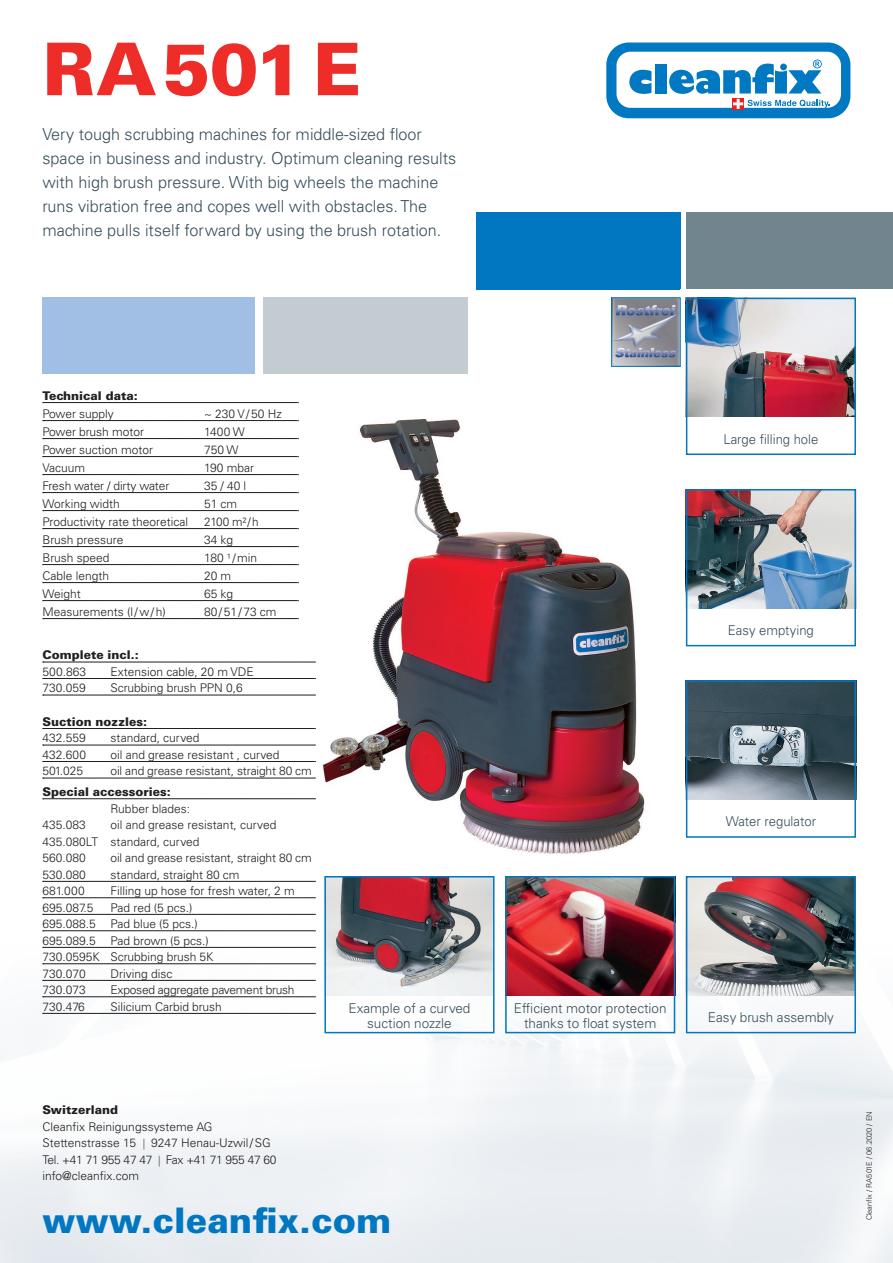
<style>
.page{position:relative;width:893px;height:1263px;background:#fff}
.page>*{position:absolute;margin:0;border:0;box-sizing:border-box;transform-origin:0 0}
.t1{font:900 72.75px "Univers LT Std";letter-spacing:.015em;color:#ee2d28}
.t2{font:900 35.25px "Univers LT Std";color:#0077c0}
.t3{font:300 16.5px/24px "Univers LT Std";color:#364d59}
.t4{font:300 13.5px/15px "Univers LT Std";color:#364d59;text-align:center}
.t5{font:300 12px/16.5px "Univers LT Std";color:#231f20}
.t6{font:900 12px "Univers LT Std";color:#231f20}
.t7{font:300 12px "Univers LT Std";letter-spacing:-.02em;color:#231f20}
.t8{font:300 7.5px "Univers LT Std";color:#231f20}
</style>
<div class="page">
<img style="left:0;top:763px;width:893px;height:500px">
<svg style="left:606px;top:43px;width:244px;height:75px"></svg>
<img style="left:689px;top:879px;width:164px;height:116px">
<img style="left:689px;top:301px;width:164px;height:115px">
<img style="left:689px;top:492px;width:164px;height:116px">
<img style="left:689px;top:683px;width:164px;height:116px">
<img style="left:508px;top:879px;width:164px;height:116px">
<img style="left:613px;top:300px;width:65px;height:65px">
<div style="left:611px;top:298px;width:69px;height:69px;border:1px solid #0077c0"></div>
<div style="left:686px;top:680px;width:170px;height:158px;border:2px solid #0077c0"></div>
<img style="left:327px;top:879px;width:165px;height:116px">
<div style="left:324px;top:876px;width:171px;height:157px;border:2px solid #0077c0"></div>
<div style="left:505px;top:876px;width:170px;height:157px;border:2px solid #0077c0"></div>
<div style="left:686px;top:876px;width:170px;height:157px;border:2px solid #0077c0"></div>
<div style="left:686px;top:298px;width:170px;height:157px;border:2px solid #0077c0"></div>
<div style="left:686px;top:489px;width:170px;height:157px;border:2px solid #0077c0"></div>
<div style="left:476px;top:213px;width:204px;height:76px;background:#0077c0"></div>
<div style="left:686px;top:213px;width:207px;height:76px;background:#71858e"></div>
<div style="left:43px;top:298px;width:212px;height:76px;background:#a1bfe4"></div>
<div style="left:264px;top:298px;width:204px;height:76px;background:#c3ccd1"></div>
<img style="left:320px;top:418px;width:329px;height:441px">
<svg style="left:43px;top:402px;width:255px;height:1px"></svg>
<svg style="left:43px;top:420px;width:255px;height:1px"></svg>
<svg style="left:43px;top:438px;width:255px;height:1px"></svg>
<svg style="left:43px;top:456px;width:255px;height:1px"></svg>
<svg style="left:43px;top:474px;width:255px;height:1px"></svg>
<svg style="left:43px;top:492px;width:255px;height:1px"></svg>
<svg style="left:43px;top:510px;width:255px;height:1px"></svg>
<svg style="left:43px;top:528px;width:255px;height:1px"></svg>
<svg style="left:43px;top:546px;width:255px;height:1px"></svg>
<svg style="left:43px;top:564px;width:255px;height:1px"></svg>
<svg style="left:43px;top:582px;width:255px;height:1px"></svg>
<svg style="left:43px;top:600px;width:255px;height:1px"></svg>
<svg style="left:43px;top:618px;width:255px;height:1px"></svg>
<svg style="left:43px;top:662px;width:272px;height:1px"></svg>
<svg style="left:43px;top:678px;width:272px;height:1px"></svg>
<svg style="left:43px;top:695px;width:272px;height:1px"></svg>
<svg style="left:43px;top:728px;width:272px;height:1px"></svg>
<svg style="left:43px;top:745px;width:272px;height:1px"></svg>
<svg style="left:43px;top:761px;width:272px;height:1px"></svg>
<svg style="left:43px;top:778px;width:272px;height:1px"></svg>
<svg style="left:43px;top:798px;width:272px;height:1px"></svg>
<svg style="left:43px;top:881px;width:272px;height:1px"></svg>
<svg style="left:43px;top:897px;width:272px;height:1px"></svg>
<svg style="left:43px;top:914px;width:272px;height:1px"></svg>
<svg style="left:43px;top:930px;width:272px;height:1px"></svg>
<svg style="left:43px;top:947px;width:272px;height:1px"></svg>
<svg style="left:43px;top:963px;width:272px;height:1px"></svg>
<svg style="left:43px;top:980px;width:272px;height:1px"></svg>
<svg style="left:43px;top:996px;width:272px;height:1px"></svg>
<svg style="left:43px;top:1013px;width:272px;height:1px"></svg>
<h1 class="t1" style="left:43px;top:23px;width:320px">RA501E</h1>
<p class="t3" style="left:43px;top:122px;width:415px">Very tough scrubbing machines for middle-sized floor space in business and industry. Optimum cleaning results with high brush pressure. With big wheels the machine runs vibration free and copes well with obstacles. The machine pulls itself forward by using the brush rotation.</p>
<p class="t6" style="left:43px;top:388px;width:97px">Technical data:</p>
<p class="t5" style="left:43px;top:405px;width:73px">Power supply</p>
<p class="t5" style="left:204px;top:405px;width:79px">~ 230 V/50 Hz</p>
<p class="t5" style="left:43px;top:423px;width:103px">Power brush motor</p>
<p class="t5" style="left:204px;top:423px;width:42px">1400 W</p>
<p class="t5" style="left:43px;top:441px;width:112px">Power suction motor</p>
<p class="t5" style="left:204px;top:441px;width:36px">750 W</p>
<p class="t5" style="left:43px;top:459px;width:44px">Vacuum</p>
<p class="t5" style="left:204px;top:459px;width:51px">190 mbar</p>
<p class="t5" style="left:43px;top:477px;width:128px">Fresh water / dirty water</p>
<p class="t5" style="left:204px;top:477px;width:44px">35 / 40 l</p>
<p class="t5" style="left:43px;top:495px;width:79px">Working width</p>
<p class="t5" style="left:204px;top:495px;width:35px">51 cm</p>
<p class="t5" style="left:43px;top:513px;width:147px">Productivity rate theoretical</p>
<p class="t5" style="left:204px;top:513px;width:56px">2100 m²/h</p>
<p class="t5" style="left:43px;top:531px;width:82px">Brush pressure</p>
<p class="t5" style="left:204px;top:531px;width:30px">34 kg</p>
<p class="t5" style="left:43px;top:549px;width:68px">Brush speed</p>
<p class="t5" style="left:204px;top:549px;width:55px">180 ¹/min</p>
<p class="t5" style="left:43px;top:567px;width:68px">Cable length</p>
<p class="t5" style="left:204px;top:567px;width:29px">20 m</p>
<p class="t5" style="left:43px;top:585px;width:40px">Weight</p>
<p class="t5" style="left:204px;top:585px;width:30px">65 kg</p>
<p class="t5" style="left:43px;top:603px;width:125px">Measurements (l/w/h)</p>
<p class="t5" style="left:204px;top:603px;width:74px">80/51/73 cm</p>
<p class="t6" style="left:43px;top:647px;width:98px">Complete incl.:</p>
<p class="t5" style="left:43px;top:663px;width:45px">500.863</p>
<p class="t5" style="left:111px;top:663px;width:145px">Extension cable, 20 m VDE</p>
<p class="t5" style="left:43px;top:680px;width:45px">730.059</p>
<p class="t5" style="left:111px;top:680px;width:134px">Scrubbing brush PPN 0,6</p>
<p class="t6" style="left:43px;top:714px;width:106px">Suction nozzles:</p>
<p class="t5" style="left:43px;top:730px;width:45px">432.559</p>
<p class="t5" style="left:111px;top:730px;width:91px">standard, curved</p>
<p class="t5" style="left:43px;top:746px;width:45px">432.600</p>
<p class="t5" style="left:111px;top:746px;width:171px">oil and grease resistant , curved</p>
<p class="t5" style="left:43px;top:763px;width:42px">501.025</p>
<p class="t5" style="left:111px;top:763px;width:203px">oil and grease resistant, straight 80 cm</p>
<p class="t6" style="left:43px;top:784px;width:130px">Special accessories:</p>
<p class="t5" style="left:111px;top:800px;width:81px">Rubber blades:</p>
<p class="t5" style="left:43px;top:816px;width:45px">435.083</p>
<p class="t5" style="left:43px;top:816px;width:235px;text-indent:68px">oil and grease resistant, curved<br>435.080LT standard, curved<br>560.080</p>
<p class="t5" style="left:111px;top:849px;width:203px">oil and grease resistant, straight 80 cm</p>
<p class="t5" style="left:43px;top:866px;width:45px">530.080</p>
<p class="t5" style="left:111px;top:866px;width:131px">standard, straight 80 cm</p>
<p class="t5" style="left:43px;top:882px;width:44px">681.000</p>
<p class="t5" style="left:111px;top:882px;width:186px">Filling up hose for fresh water, 2 m</p>
<p class="t5" style="left:43px;top:899px;width:52px">695.087.5</p>
<p class="t5" style="left:43px;top:899px;width:173px;text-indent:68px">Pad red (5 pcs.)<br>695.088.5 Pad blue (5 pcs.)<br>695.089.5 Pad brown (5 pcs.)<br>730.0595K Scrubbing brush 5K<br>730.070</p>
<p class="t5" style="left:111px;top:965px;width:63px">Driving disc</p>
<p class="t5" style="left:43px;top:981px;width:45px">730.073</p>
<p class="t7" style="left:111px;top:983px;width:186px">Exposed aggregate pavement brush</p>
<p class="t5" style="left:43px;top:998px;width:44px">730.476</p>
<p class="t5" style="left:111px;top:998px;width:113px">Silicium Carbid brush</p>
<p class="t6" style="left:43px;top:1102px;width:77px">Switzerland</p>
<p class="t5" style="left:43px;top:1118px;width:171px">Cleanfix Reinigungssysteme AG<br>Stettenstrasse 15</p>
<p class="t5" style="left:43px;top:1135px;width:235px;text-indent:109px">9247 Henau-Uzwil/SG<br>Tel. +41 71 955 47 47 Fax +41 71 955 47 60 info@cleanfix.com</p>
<p class="t4" style="left:348px;top:1001px;width:123px">Example of a curved suction nozzle</p>
<h2 class="t2" style="left:43px;top:1198px;width:350px">www.cleanfix.com</h2>
<p class="t4" style="left:723px;top:431px;width:96px">Large filling hole</p>
<p class="t4" style="left:728px;top:623px;width:87px">Easy emptying</p>
<p class="t4" style="left:726px;top:814px;width:92px">Water regulator</p>
<p class="t4" style="left:514px;top:1001px;width:154px">Efficient motor protection thanks to float system</p>
<p class="t4" style="left:708px;top:1009px;width:128px">Easy brush assembly</p>
<p class="t8" style="left:864px;top:1220px;width:111px;rotate:-90deg">Cleanfix / RA501E / 06.2020 / EN</p>
</div>
